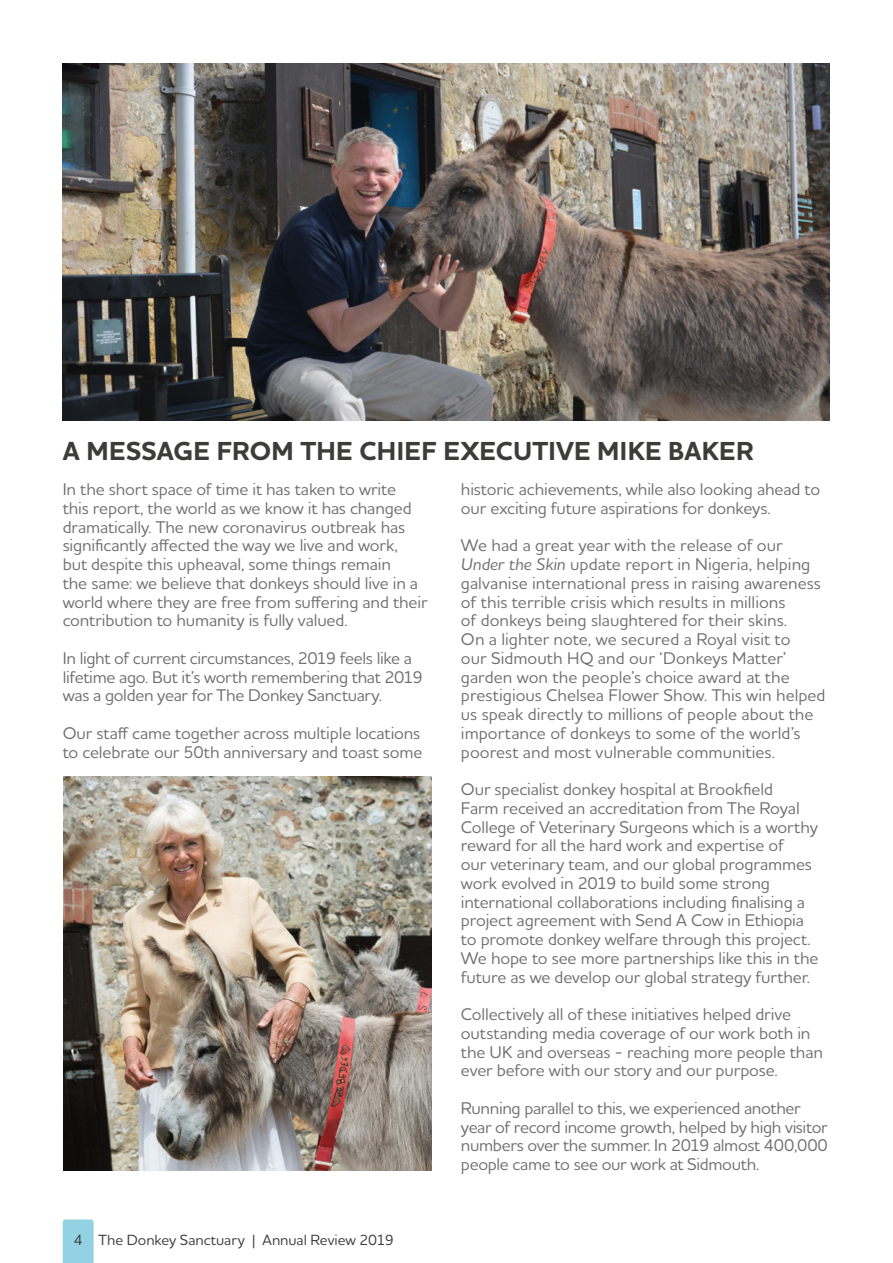
<style>
.page{position:relative;width:893px;height:1263px;background:#fff}
.page>*{position:absolute;margin:0;border:0;box-sizing:border-box;transform-origin:0 0}
.Section_Head__H1{font:700 26.55px "Houschka Alt Pro";letter-spacing:.005em;color:#3c3c3b}
.Coloums_body_text__p{font:500 17.25px/18.8px "Houschka Alt Pro";letter-spacing:-.01em;color:#706f6f}
.t1{font:500 15px "Houschka Alt Pro";color:#3c3c3b}
.s1{font-style:italic}
</style>
<div class="page">
<img style="left:63px;top:64px;width:766px;height:357px">
<svg style="left:63px;top:1219px;width:31px;height:44px"></svg>
<img style="left:63px;top:776px;width:369px;height:394px">
<h1 class="Section_Head__H1" style="left:63px;top:434px;width:692px">A MESSAGE FROM THE CHIEF EXECUTIVE MIKE BAKER</h1>
<p class="Coloums_body_text__p" style="left:461px;top:479px;width:361px">historic achievements, while also looking ahead to our exciting future aspirations for donkeys.</p>
<p class="Coloums_body_text__p" style="left:461px;top:536px;width:366px">We had a great year with the release of our <span class="s1">Under the Skin</span> update report in Nigeria, helping galvanise international press in raising awareness of this terrible crisis which results in millions<br>of donkeys being slaughtered for their skins.<br>On a lighter note, we secured a Royal visit to<br>our Sidmouth HQ and our ‘Donkeys Matter’ garden won the people’s choice award at the prestigious Chelsea Flower Show. This win helped us speak directly to millions of people about the importance of donkeys to some of the world’s poorest and most vulnerable communities.</p>
<p class="Coloums_body_text__p" style="left:461px;top:779px;width:359px">Our specialist donkey hospital at Brookfield<br>Farm received an accreditation from The Royal College of Veterinary Surgeons which is a worthy reward for all the hard work and expertise of<br>our veterinary team, and our global programmes work evolved in 2019 to build some strong international collaborations including finalising a project agreement with Send A Cow in Ethiopia to promote donkey welfare through this project.<br>We hope to see more partnerships like this in the future as we develop our global strategy further.</p>
<p class="Coloums_body_text__p" style="left:461px;top:1004px;width:363px">Collectively all of these initiatives helped drive outstanding media coverage of our work both in the UK and overseas - reaching more people than ever before with our story and our purpose.</p>
<p class="Coloums_body_text__p" style="left:461px;top:1098px;width:369px">Running parallel to this, we experienced another year of record income growth, helped by high visitor numbers over the summer. In 2019 almost 400,000 people came to see our work at Sidmouth.</p>
<p class="Coloums_body_text__p" style="left:63px;top:479px;width:366px">In the short space of time it has taken to write<br>this report, the world as we know it has changed dramatically. The new coronavirus outbreak has significantly affected the way we live and work,<br>but despite this upheaval, some things remain<br>the same: we believe that donkeys should live in a world where they are free from suffering and their contribution to humanity is fully valued.</p>
<p class="Coloums_body_text__p" style="left:63px;top:648px;width:362px">In light of current circumstances, 2019 feels like a lifetime ago. But it’s worth remembering that 2019 was a golden year for The Donkey Sanctuary.</p>
<p class="Coloums_body_text__p" style="left:63px;top:723px;width:361px">Our staff came together across multiple locations to celebrate our 50th anniversary and toast some</p>
<p class="t1" style="left:74px;top:1230px;width:321px">4 The Donkey Sanctuary | Annual Review 2019</p>
</div>
